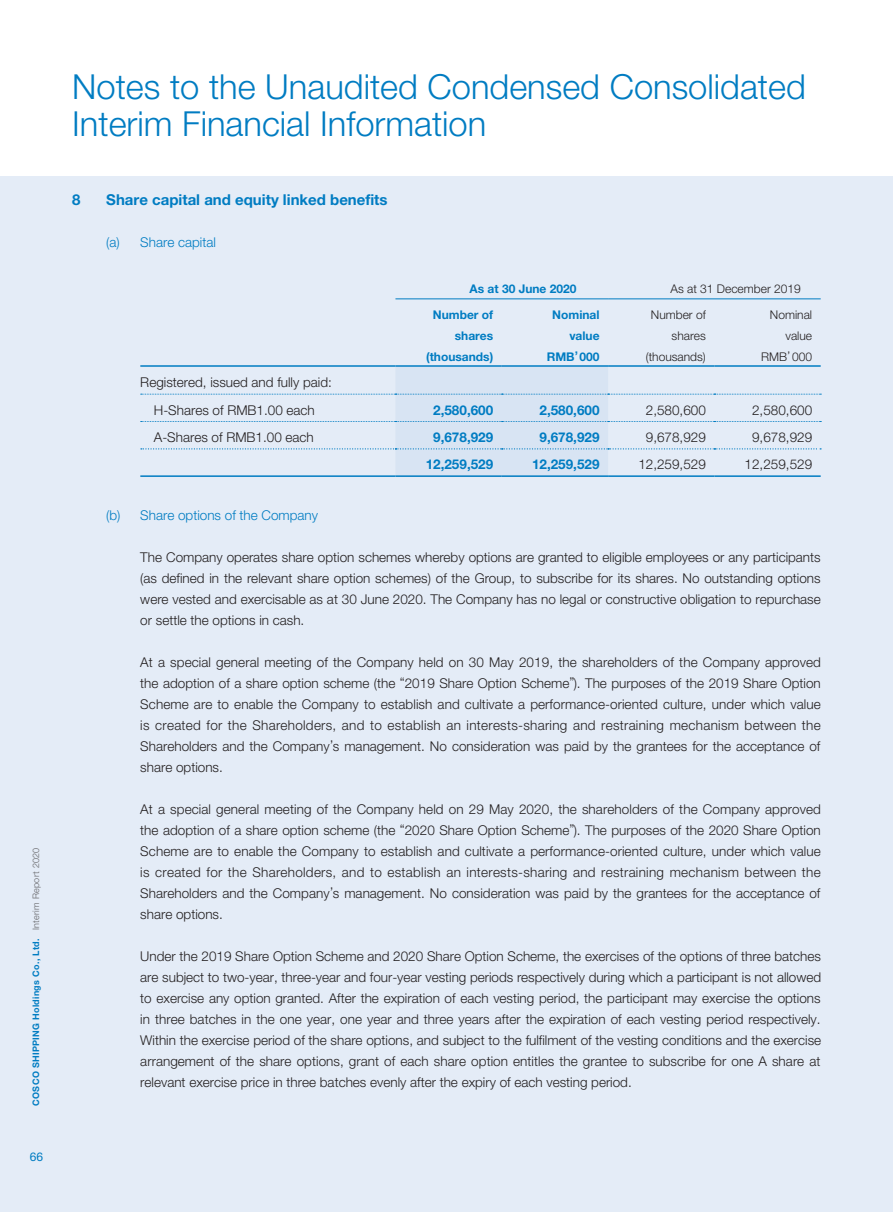
<style>
.page{position:relative;width:893px;height:1212px;background:#fff}
.page>*{position:absolute;margin:0;border:0;box-sizing:border-box;transform-origin:0 0}
.t1{font:300 34.5px/37.5px "Helvetica Neue LT Std";color:#007cc2}
.t2{font:700 15px "Helvetica Neue LT Std";color:#007cc2}
.t3{font:300 13.5px/21px "Helvetica Neue LT Std";color:#231f20;text-align:justify}
.t4{font:700 13.5px "Helvetica Neue LT Std";color:#007cc2}
.t5{font:300 13.5px "Helvetica Neue LT Std";color:#007cc2}
.t6{font:300 12px/21px "Helvetica Neue LT Std";color:#231f20;text-align:right}
.t7{font:700 12px/21px "Helvetica Neue LT Std";color:#007cc2;text-align:right}
.t8{font:12px "Helvetica Neue LT Std";color:#007cc2}
.t9{font:700 9px "Helvetica Neue LT Std";letter-spacing:.03em;color:#007cc2}
.s1{font-weight:300;color:#636366}
</style>
<div class="page">
<div style="left:0;top:176px;width:892px;height:1036px;background:#e4ecf7"></div>
<svg style="left:141px;top:367px;width:680px;height:108px"></svg>
<hr style="left:395px;top:298px;width:213px;height:1px;background:#007cc2">
<hr style="left:608px;top:298px;width:213px;height:1px;background:#007cc2">
<hr style="left:140px;top:365px;width:255px;height:2px;background:#007cc2">
<hr style="left:395px;top:365px;width:107px;height:2px;background:#007cc2">
<hr style="left:502px;top:365px;width:106px;height:2px;background:#007cc2">
<hr style="left:608px;top:365px;width:106px;height:2px;background:#007cc2">
<hr style="left:714px;top:365px;width:107px;height:2px;background:#007cc2">
<hr style="left:140px;top:475px;width:255px;height:2px;background:#007cc2">
<hr style="left:395px;top:475px;width:107px;height:2px;background:#007cc2">
<hr style="left:502px;top:475px;width:106px;height:2px;background:#007cc2">
<hr style="left:608px;top:475px;width:106px;height:2px;background:#007cc2">
<hr style="left:714px;top:475px;width:107px;height:2px;background:#007cc2">
<p class="t9" style="left:31px;top:1106px;width:260px;rotate:-90deg">COSCO SHIPPING Holdings Co., Ltd. <span class="s1">Interim Report 2020</span></p>
<p class="t8" style="left:30px;top:1150px;width:15px">66</p>
<h1 class="t1" style="left:72px;top:67px;width:735px">Notes to the Unaudited Condensed Consolidated<br>Interim Financial Information</h1>
<p class="t2" style="left:72px;top:190px;width:10px">8</p>
<p class="t2" style="left:106px;top:190px;width:283px">Share capital and equity linked benefits</p>
<p class="t5" style="left:106px;top:234px;width:111px">(a) Share capital</p>
<p class="t3" style="left:140px;top:369px;width:193px;line-height:27.5px;text-align:center">Registered, issued and fully paid:<br>H-Shares of RMB1.00 each</p>
<p class="t7" style="left:470px;top:278px;width:108px">As at 30 June 2020</p>
<p class="t6" style="left:670px;top:278px;width:132px">As at 31 December 2019</p>
<p class="t7" style="left:433px;top:304px;width:62px">Number of shares</p>
<p class="t7" style="left:552px;top:304px;width:49px">Nominal value</p>
<p class="t6" style="left:651px;top:304px;width:56px">Number of shares</p>
<p class="t6" style="left:770px;top:304px;width:44px">Nominal value</p>
<p class="t7" style="left:426px;top:346px;width:69px">(thousands)</p>
<p class="t7" style="left:547px;top:346px;width:54px">RMB’000</p>
<p class="t6" style="left:646px;top:346px;width:61px">(thousands)</p>
<p class="t6" style="left:761px;top:346px;width:52px">RMB’000</p>
<p class="t4" style="left:433px;top:402px;width:62px">2,580,600</p>
<p class="t4" style="left:539px;top:402px;width:62px">2,580,600</p>
<p class="t3" style="left:646px;top:399px;width:62px">2,580,600</p>
<p class="t3" style="left:752px;top:399px;width:62px">2,580,600</p>
<p class="t3" style="left:154px;top:427px;width:162px">A-Shares of RMB1.00 each</p>
<p class="t4" style="left:433px;top:429px;width:62px">9,678,929</p>
<p class="t4" style="left:539px;top:429px;width:62px">9,678,929</p>
<p class="t3" style="left:646px;top:427px;width:62px">9,678,929</p>
<p class="t3" style="left:752px;top:427px;width:62px">9,678,929</p>
<p class="t4" style="left:426px;top:456px;width:69px">12,259,529</p>
<p class="t4" style="left:532px;top:456px;width:69px">12,259,529</p>
<p class="t3" style="left:638px;top:453px;width:69px">12,259,529</p>
<p class="t3" style="left:745px;top:453px;width:69px">12,259,529</p>
<p class="t5" style="left:106px;top:507px;width:213px">(b) Share options of the Company</p>
<p class="t3" style="left:140px;top:546px;width:682px">The Company operates share option schemes whereby options are granted to eligible employees or any participants (as defined in the relevant share option schemes) of the Group, to subscribe for its shares. No outstanding options were vested and exercisable as at 30 June 2020. The Company has no legal or constructive obligation to repurchase or settle the options in cash.</p>
<p class="t3" style="left:140px;top:651px;width:682px">At a special general meeting of the Company held on 30 May 2019, the shareholders of the Company approved the adoption of a share option scheme (the “2019 Share Option Scheme”). The purposes of the 2019 Share Option Scheme are to enable the Company to establish and cultivate a performance-oriented culture, under which value is created for the Shareholders, and to establish an interests-sharing and restraining mechanism between the Shareholders and the Company’s management. No consideration was paid by the grantees for the acceptance of share options.</p>
<p class="t3" style="left:140px;top:798px;width:682px">At a special general meeting of the Company held on 29 May 2020, the shareholders of the Company approved the adoption of a share option scheme (the “2020 Share Option Scheme”). The purposes of the 2020 Share Option Scheme are to enable the Company to establish and cultivate a performance-oriented culture, under which value is created for the Shareholders, and to establish an interests-sharing and restraining mechanism between the Shareholders and the Company’s management. No consideration was paid by the grantees for the acceptance of share options.</p>
<p class="t3" style="left:140px;top:945px;width:682px">Under the 2019 Share Option Scheme and 2020 Share Option Scheme, the exercises of the options of three batches are subject to two-year, three-year and four-year vesting periods respectively during which a participant is not allowed to exercise any option granted. After the expiration of each vesting period, the participant may exercise the options in three batches in the one year, one year and three years after the expiration of each vesting period respectively.<br>Within the exercise period of the share options, and subject to the fulfilment of the vesting conditions and the exercise arrangement of the share options, grant of each share option entitles the grantee to subscribe for one A share at relevant exercise price in three batches evenly after the expiry of each vesting period.</p>
</div>
